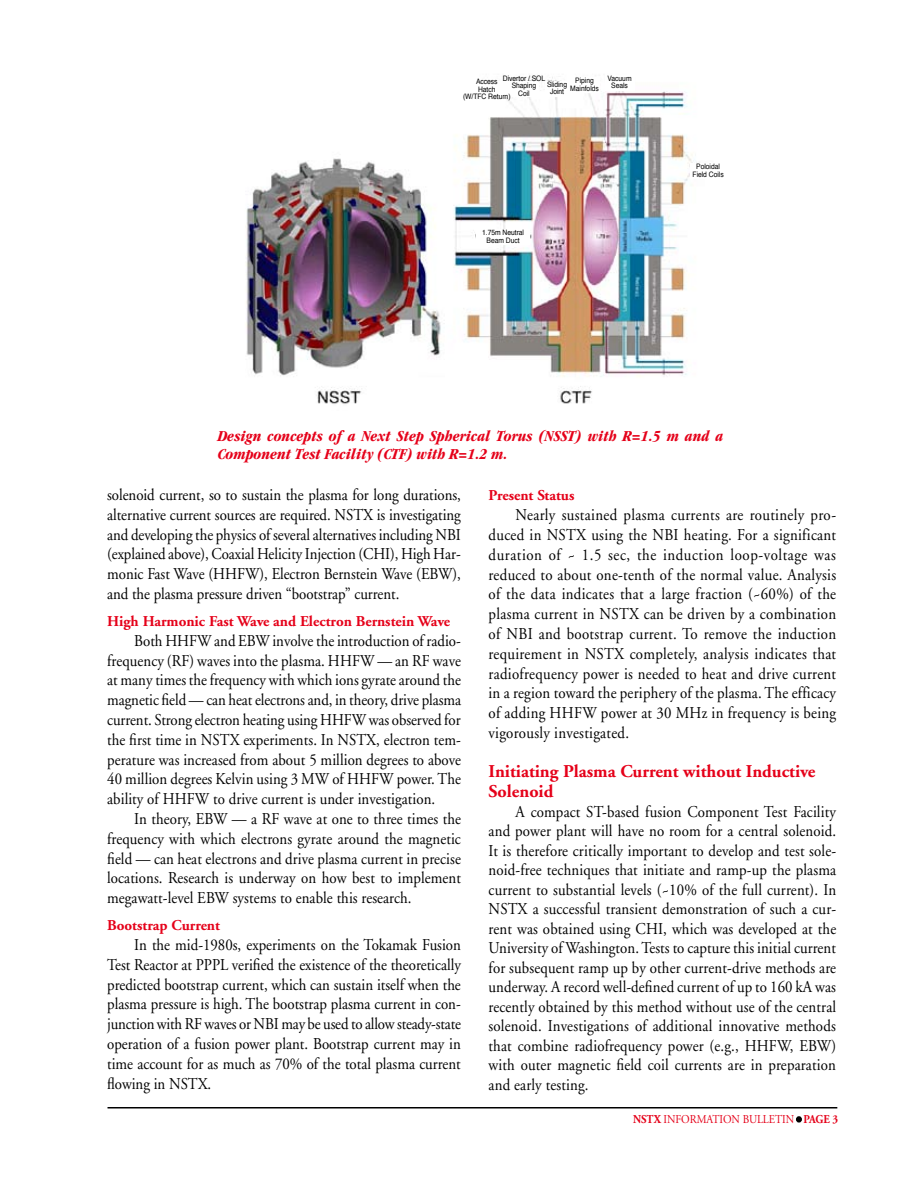
<style>
.page{position:relative;width:918px;height:1188px;background:#fff}
.page>*{position:absolute;margin:0;border:0;box-sizing:border-box;transform-origin:0 0}
.t1{font:700 18px/20.2px "Adobe Garamond";color:#e50019}
.t2{font:16.5px/19.8px "Adobe Garamond";letter-spacing:.005em;color:#000;text-align:justify;scale:.9 1}
.t3{font:italic 700 condensed 15.75px/18.9px "Garamond";color:#e50019}
.t4{font:700 15px "Adobe Garamond";color:#e50019}
.t5{font:12px "Adobe Garamond";color:#e50019;scale:.9 1}
.t6{font:700 12px "Adobe Garamond";color:#e50019;scale:.9 1}
.t7{font:7.5px/7.5px "Helvetica";letter-spacing:-.005em;color:#000;text-align:center;scale:.9 1}
.s1{font-weight:700}
.s2{font-weight:400;color:#000}
</style>
<div class="page">
<div style="left:796px;top:1116px;width:6px;height:7px;border:3px solid #000;border-radius:50%"></div>
<hr style="left:108px;top:1107px;width:729px;height:1px;background:#000">
<img style="left:246px;top:77px;width:451px;height:327px">
<div style="left:545px;top:81px;width:24px;height:16px;background:#fff"></div>
<div style="left:570px;top:78px;width:29px;height:15px;background:#fff"></div>
<div style="left:470px;top:82px;width:69px;height:15px;background:#fff"></div>
<div style="left:605px;top:75px;width:29px;height:16px;background:#fff"></div>
<div style="left:690px;top:164px;width:36px;height:15px;background:#fff"></div>
<div style="left:476px;top:230px;width:54px;height:15px;background:#fff"></div>
<p class="t7" style="left:503px;top:74px;width:49px">Divertor / SOL<br>Shaping<br>Coil</p>
<p class="t7" style="left:608px;top:74px;width:28px">Vacuum<br>Seals</p>
<p class="t7" style="left:547px;top:80px;width:24px">Sliding<br>Joint</p>
<p class="t7" style="left:570px;top:77px;width:33px">Piping<br>Mainfolds</p>
<p class="t7" style="left:463px;top:78px;width:54px">Access<br>Hatch<br>(W/TFC Return)</p>
<p class="t7" style="left:482px;top:229px;width:48px">1.75m Neutral<br>Beam Duct</p>
<p class="t7" style="left:693px;top:163px;width:36px">Poloidal<br>Field Coils</p>
<p class="t3" style="left:218px;top:426px;width:507px">Design concepts of a Next Step Spherical Torus (NSST) with R=1.5 m and a<br>Component Test Facility (CTF) with R=1.2 m.</p>
<p class="t2" style="left:107px;top:485px;width:395px">solenoid current, so to sustain the plasma for long durations, alternative current sources are required. NSTX is investigating and developing the physics of several alternatives including NBI (explained above), Coaxial Helicity Injection (CHI), High Har&shy;monic Fast Wave (HHFW), Electron Bernstein Wave (EBW), and the plasma pressure driven “bootstrap” current.</p>
<p class="t4" style="left:107px;top:613px;width:344px">High Harmonic Fast Wave and Electron Bernstein Wave</p>
<p class="t2" style="left:107px;top:631px;width:395px;text-indent:27px">Both HHFW and EBW involve the introduction of radio&shy;frequency (RF) waves into the plasma. HHFW — an RF wave at many times the frequency with which ions gyrate around the magnetic field — can heat electrons and, in theory, drive plasma current. Strong electron heating using HHFW was observed for the first time in NSTX experiments. In NSTX, electron tem&shy;perature was increased from about 5 million degrees to above 40 million degrees Kelvin using 3 MW of HHFW power. The ability of HHFW to drive current is under investigation.</p>
<p class="t2" style="left:107px;top:809px;width:395px;text-indent:27px">In theory, EBW — a RF wave at one to three times the frequency with which electrons gyrate around the magnetic field — can heat electrons and drive plasma current in precise locations. Research is underway on how best to implement megawatt-level EBW systems to enable this research.</p>
<p class="t4" style="left:107px;top:917px;width:114px">Bootstrap Current</p>
<p class="t2" style="left:107px;top:935px;width:395px;text-indent:27px">In the mid-1980s, experiments on the Tokamak Fusion Test Reactor at PPPL verified the existence of the theoretically predicted bootstrap current, which can sustain itself when the plasma pressure is high. The bootstrap plasma current in con&shy;junction with RF waves or NBI may be used to allow steady-state operation of a fusion power plant. Bootstrap current may in time account for as much as 70% of the total plasma current flowing in NSTX.</p>
<p class="t4" style="left:489px;top:487px;width:87px">Present Status</p>
<p class="t2" style="left:489px;top:506px;width:388px;text-indent:27px">Nearly sustained plasma currents are routinely pro&shy;duced in NSTX using the NBI heating. For a significant duration of ~ 1.5 sec, the induction loop-voltage was reduced to about one-tenth of the normal value. Analysis of the data indicates that a large fraction (~60%) of the plasma current in NSTX can be driven by a combination of NBI and bootstrap current. To remove the induction requirement in NSTX completely, analysis indicates that radiofrequency power is needed to heat and drive current in a region toward the periphery of the plasma. The efficacy of adding HHFW power at 30 MHz in frequency is being vigorously investigated.</p>
<p class="t1" style="left:489px;top:762px;width:328px">Initiating Plasma Current without Inductive<br>Solenoid</p>
<p class="t2" style="left:489px;top:802px;width:388px;text-indent:27px">A compact ST-based fusion Component Test Facility and power plant will have no room for a central solenoid.<br>It is therefore critically important to develop and test sole&shy;noid-free techniques that initiate and ramp-up the plasma current to substantial levels (~10% of the full current). In NSTX a successful transient demonstration of such a cur&shy;rent was obtained using CHI, which was developed at the University of Washington. Tests to capture this initial current for subsequent ramp up by other current-drive methods are underway. A record well-defined current of up to 160 kA was recently obtained by this method without use of the central solenoid. Investigations of additional innovative methods that combine radiofrequency power (e.g., HHFW, EBW) with outer magnetic field coil currents are in preparation and early testing.</p>
<p class="t5" style="left:633px;top:1113px;width:47px"><span class="s1">NSTX</span> Information</p>
<p class="t5" style="left:743px;top:1113px;width:16px">Bulletin</p>
<p class="t6" style="left:797px;top:1113px;width:47px"><span class="s2">•</span> Page 3</p>
</div>
